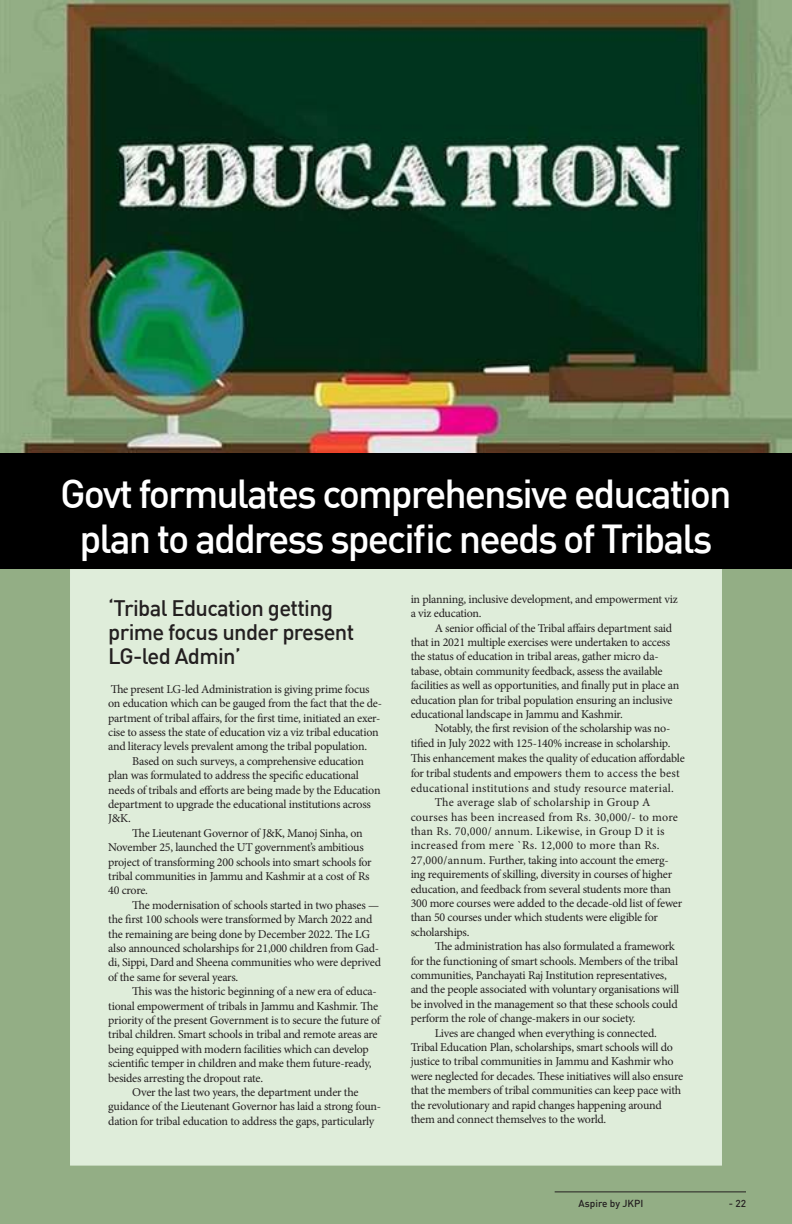
<style>
.page{position:relative;width:792px;height:1224px;background:#93ae85}
.page>*{position:absolute;margin:0;border:0;box-sizing:border-box;transform-origin:0 0}
.t1{font:500 39.6px/44.4px "DIN";letter-spacing:-.05em;color:#fff;text-align:center}
.t2{font:500 22px/24px "DIN";letter-spacing:-.03em;color:#231f20}
.t3{font:12px/14.4px "Minion Pro";letter-spacing:-.02em;color:#231f20}
.t4{font:12px "Minion Pro";letter-spacing:.02em;color:#231f20}
.t5{font:12px "Minion Pro";letter-spacing:.015em;color:#231f20}
.t6{font:500 10px "DIN";color:#231f20}
</style>
<div class="page">
<img style="left:20px;top:0;width:772px;height:453px">
<hr style="left:555px;top:1191px;width:191px;height:1px;background:#231f20">
<div style="left:70px;top:569px;width:652px;height:597px;background:#dfedda"></div>
<div style="left:0;top:453px;width:792px;height:116px;background:#000"></div>
<h1 class="t1" style="left:60px;top:471px;width:673px">Govt formulates comprehensive education plan to address specific needs of Tribals</h1>
<h2 class="t2" style="left:108px;top:595px;width:248px">‘Tribal Education getting prime focus under present<br>LG-led Admin’</h2>
<p class="t3" style="left:111px;top:682px;width:260px">The present LG-led Administration is giving prime focus</p>
<p class="t3" style="left:108px;top:696px;width:275px">on education which can be gauged from the fact that the de-</p>
<p class="t3" style="left:108px;top:711px;width:274px">partment of tribal affairs, for the first time, initiated an exer-</p>
<p class="t3" style="left:108px;top:725px;width:272px">cise to assess the state of education viz a viz tribal education</p>
<p class="t3" style="left:108px;top:739px;width:260px">and literacy levels prevalent among the tribal population.</p>
<p class="t3" style="left:132px;top:754px;width:233px">Based on such surveys, a comprehensive education</p>
<p class="t3" style="left:108px;top:768px;width:252px">plan was formulated to address the specific educational</p>
<p class="t3" style="left:108px;top:783px;width:274px">needs of tribals and efforts are being made by the Education</p>
<p class="t3" style="left:108px;top:797px;width:264px">department to upgrade the educational institutions across</p>
<p class="t3" style="left:108px;top:811px;width:24px">J&amp;K.</p>
<p class="t3" style="left:132px;top:826px;width:232px">The Lieutenant Governor of J&amp;K, Manoj Sinha, on</p>
<p class="t3" style="left:108px;top:840px;width:257px">November 25, launched the UT government’s ambitious</p>
<p class="t3" style="left:108px;top:855px;width:265px">project of transforming 200 schools into smart schools for</p>
<p class="t3" style="left:108px;top:869px;width:263px">tribal communities in Jammu and Kashmir at a cost of Rs</p>
<p class="t3" style="left:108px;top:883px;width:41px">40 crore.</p>
<p class="t3" style="left:132px;top:898px;width:248px">The modernisation of schools started in two phases —</p>
<p class="t3" style="left:108px;top:912px;width:266px">the first 100 schools were transformed by March 2022 and</p>
<p class="t3" style="left:108px;top:927px;width:263px">the remaining are being done by December 2022. The LG</p>
<p class="t3" style="left:108px;top:941px;width:272px">also announced scholarships for 21,000 children from Gad-</p>
<p class="t3" style="left:108px;top:955px;width:274px">di, Sippi, Dard and Sheena communities who were deprived</p>
<p class="t3" style="left:108px;top:970px;width:132px">of the same for several years.</p>
<p class="t3" style="left:132px;top:984px;width:246px">This was the historic beginning of a new era of educa-</p>
<p class="t3" style="left:108px;top:999px;width:272px">tional empowerment of tribals in Jammu and Kashmir. The</p>
<p class="t3" style="left:108px;top:1013px;width:274px">priority of the present Government is to secure the future of</p>
<p class="t3" style="left:108px;top:1027px;width:271px">tribal children. Smart schools in tribal and remote areas are</p>
<p class="t3" style="left:108px;top:1042px;width:262px">being equipped with modern facilities which can develop</p>
<p class="t3" style="left:108px;top:1056px;width:265px">scientific temper in children and make them future-ready,</p>
<p class="t3" style="left:108px;top:1071px;width:156px">besides arresting the dropout rate.</p>
<p class="t3" style="left:132px;top:1085px;width:228px">Over the last two years, the department under the</p>
<p class="t3" style="left:108px;top:1099px;width:274px">guidance of the Lieutenant Governor has laid a strong foun-</p>
<p class="t3" style="left:108px;top:1114px;width:268px">dation for tribal education to address the gaps, particularly</p>
<p class="t3" style="left:411px;top:592px;width:269px">in planning, inclusive development, and empowerment viz a viz education.</p>
<p class="t3" style="left:411px;top:621px;width:270px;text-indent:24px">A senior official of the Tribal affairs department said that in 2021 multiple exercises were undertaken to access the status of education in tribal areas, gather micro da&shy;tabase, obtain community feedback, assess the available facilities as well as opportunities, and finally put in place an education plan for tribal population ensuring an inclusive educational landscape in Jammu and Kashmir.</p>
<p class="t3" style="left:435px;top:721px;width:237px">Notably, the first revision of the scholarship was no-</p>
<p class="t3" style="left:411px;top:736px;width:261px">tified in July 2022 with 125-140% increase in scholarship.</p>
<p class="t3" style="left:411px;top:751px;width:276px">This enhancement makes the quality of education affordable</p>
<p class="t3" style="left:411px;top:766px;width:271px">for tribal students and empowers them to access the best</p>
<p class="t5" style="left:411px;top:780px;width:265px">educational institutions and study resource material.</p>
<p class="t5" style="left:435px;top:794px;width:217px">The average slab of scholarship in Group A</p>
<p class="t4" style="left:411px;top:809px;width:269px">courses has been increased from Rs. 30,000/- to more</p>
<p class="t4" style="left:411px;top:823px;width:255px">than Rs. 70,000/ annum. Likewise, in Group D it is</p>
<p class="t4" style="left:411px;top:837px;width:250px">increased from mere `Rs. 12,000 to more than Rs.</p>
<p class="t3" style="left:411px;top:853px;width:260px">27,000/annum. Further, taking into account the emerg-</p>
<p class="t3" style="left:411px;top:867px;width:263px">ing requirements of skilling, diversity in courses of higher</p>
<p class="t3" style="left:411px;top:882px;width:262px">education, and feedback from several students more than</p>
<p class="t3" style="left:411px;top:896px;width:273px">300 more courses were added to the decade-old list of fewer</p>
<p class="t3" style="left:411px;top:910px;width:249px">than 50 courses under which students were eligible for</p>
<p class="t3" style="left:411px;top:925px;width:60px">scholarships.</p>
<p class="t3" style="left:435px;top:939px;width:242px">The administration has also formulated a framework</p>
<p class="t3" style="left:411px;top:954px;width:269px">for the functioning of smart schools. Members of the tribal</p>
<p class="t3" style="left:411px;top:968px;width:258px">communities, Panchayati Raj Institution representatives,</p>
<p class="t3" style="left:411px;top:982px;width:270px">and the people associated with voluntary organisations will</p>
<p class="t3" style="left:411px;top:997px;width:269px">be involved in the management so that these schools could</p>
<p class="t3" style="left:411px;top:1011px;width:227px">perform the role of change-makers in our society.</p>
<p class="t3" style="left:435px;top:1026px;width:224px">Lives are changed when everything is connected.</p>
<p class="t3" style="left:411px;top:1040px;width:264px">Tribal Education Plan, scholarships, smart schools will do</p>
<p class="t3" style="left:411px;top:1054px;width:264px">justice to tribal communities in Jammu and Kashmir who</p>
<p class="t3" style="left:411px;top:1069px;width:274px">were neglected for decades. These initiatives will also ensure</p>
<p class="t3" style="left:411px;top:1083px;width:272px">that the members of tribal communities can keep pace with</p>
<p class="t3" style="left:411px;top:1098px;width:253px">the revolutionary and rapid changes happening around</p>
<p class="t3" style="left:411px;top:1112px;width:197px">them and connect themselves to the world.</p>
<p class="t6" style="left:579px;top:1197px;width:66px">Aspire by JKPI</p>
<p class="t6" style="left:729px;top:1197px;width:19px">- 22</p>
</div>
